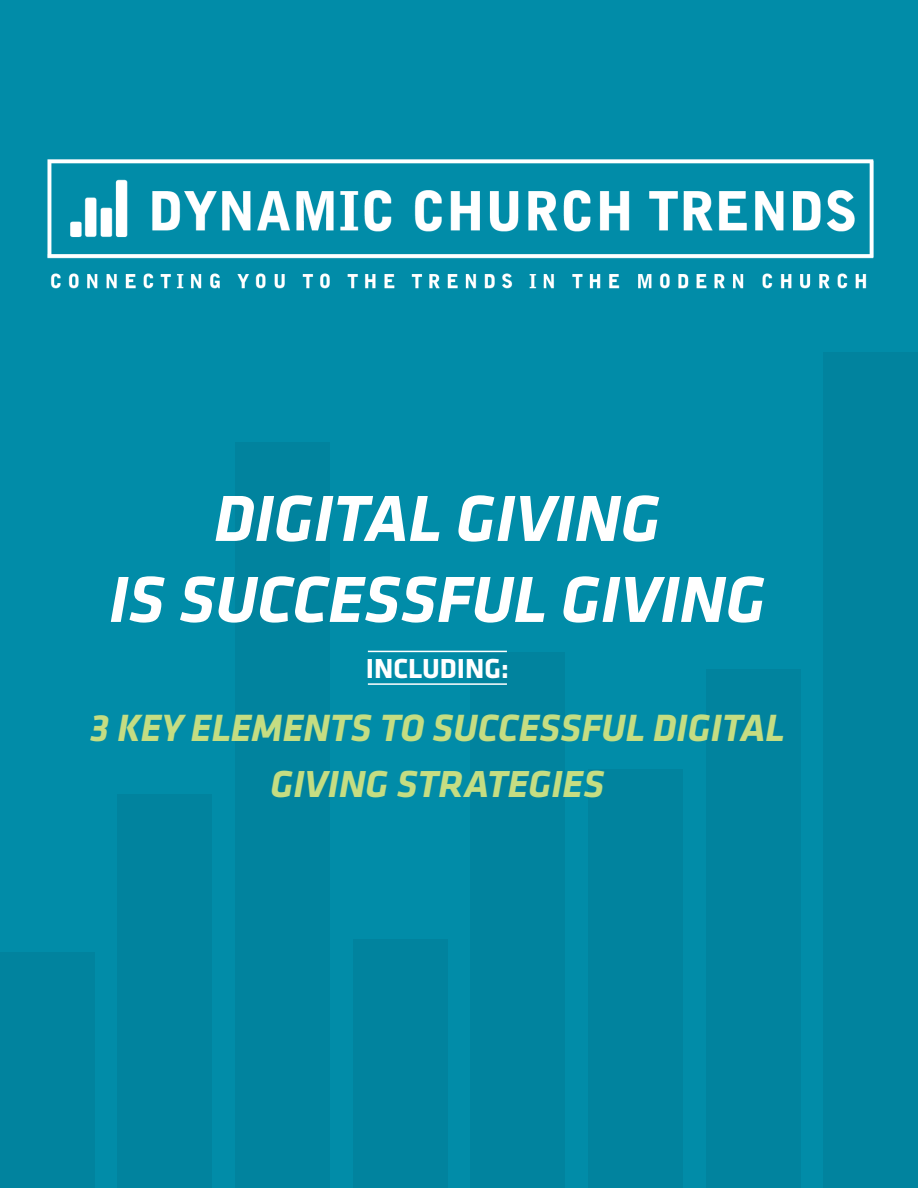
<style>
.page{position:relative;width:918px;height:1188px;background:#018ca8}
.page>*{position:absolute;margin:0;border:0;box-sizing:border-box;transform-origin:0 0}
.t1{font:italic 700 67.5px "Klavika Basic";color:#fff}
.t2{font:italic 700 39.45px "Klavika Basic";color:#c5dd82}
.t3{font:italic 700 39px "Klavika Basic";color:#c5dd82}
.t4{font:700 28.5px "Klavika Basic";color:#fff}
</style>
<div class="page">
<img style="left:47px;top:159px;width:827px;height:130px">
<div style="left:0;top:953px;width:94px;height:235px;background:#01839e"></div>
<div style="left:471px;top:652px;width:94px;height:536px;background:#01839e"></div>
<div style="left:353px;top:940px;width:94px;height:248px;background:#01839e"></div>
<div style="left:235px;top:443px;width:95px;height:745px;background:#01839e"></div>
<div style="left:118px;top:795px;width:94px;height:393px;background:#01839e"></div>
<div style="left:706px;top:670px;width:94px;height:518px;background:#01839e"></div>
<div style="left:588px;top:770px;width:95px;height:418px;background:#01839e"></div>
<div style="left:824px;top:352px;width:94px;height:836px;background:#01839e"></div>
<hr style="left:368px;top:651px;width:139px;height:1px;background:#fff">
<hr style="left:368px;top:683px;width:139px;height:2px;background:#fff">
<p class="t1" style="left:214px;top:470px;width:448px">DIGITAL GIVING</p>
<p class="t1" style="left:109px;top:551px;width:658px">IS SUCCESSFUL GIVING</p>
<p class="t4" style="left:366px;top:648px;width:144px">INCLUDING:</p>
<p class="t2" style="left:90px;top:700px;width:696px">3 KEY ELEMENTS TO SUCCESSFUL DIGITAL</p>
<p class="t3" style="left:270px;top:756px;width:335px">GIVING STRATEGIES</p>
</div>
